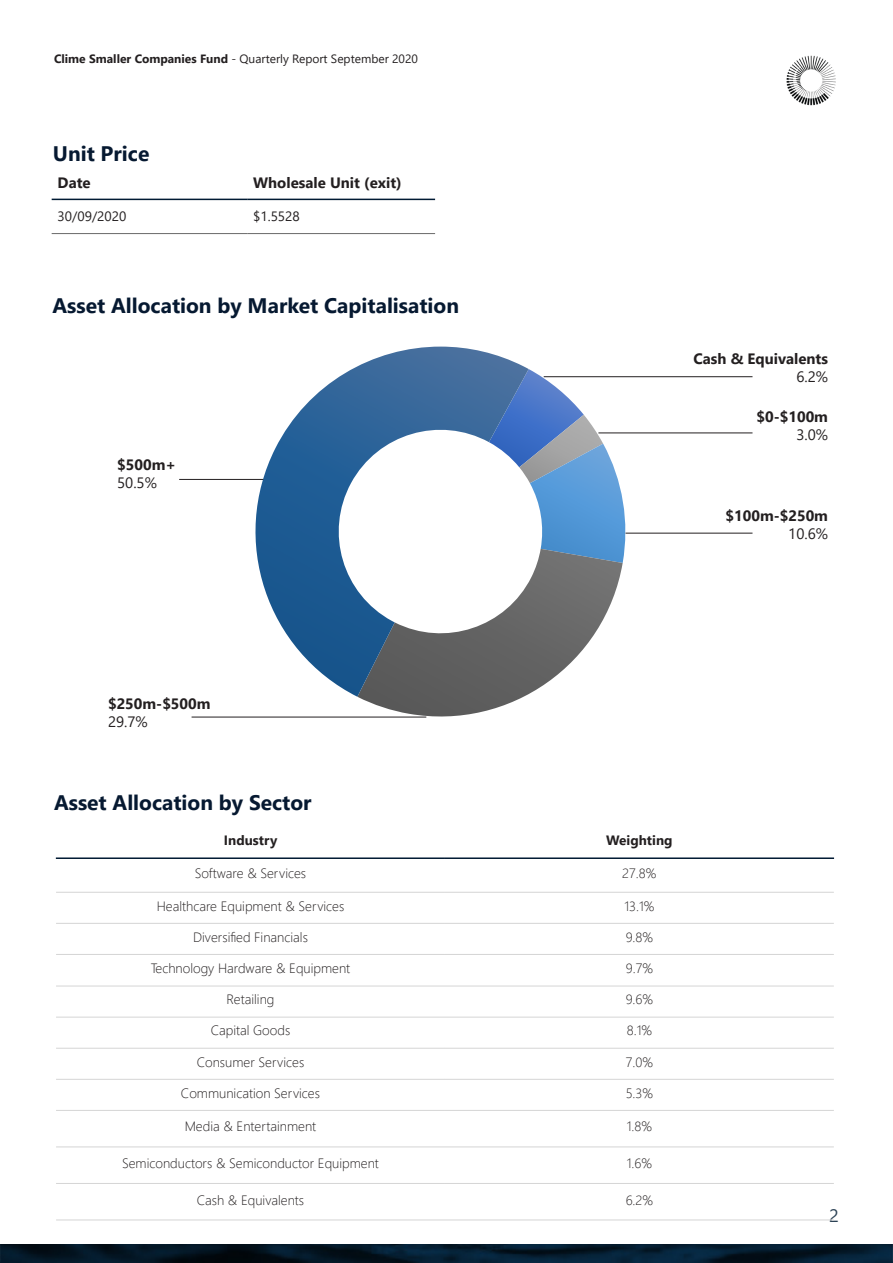
<style>
.page{position:relative;width:893px;height:1263px;background:#fff}
.page>*{position:absolute;margin:0;border:0;box-sizing:border-box;transform-origin:0 0}
.t1{font:700 21px "Segoe UI";color:#061931}
.t2{font:18px "Segoe UI";color:#2c4255}
.t3{font:700 15px "Segoe UI";color:#231f20}
.t4{font:15px "Segoe UI";color:#231f20}
.t5{font:300 13.5px "Segoe UI";color:#231f20}
.t6{font:700 13.5px "Segoe UI";color:#231f20}
.t7{font:13.5px "Segoe UI";color:#231f20}
.t8{font:12px "Segoe UI";color:#231f20}
.s1{font-weight:700}
</style>
<div class="page">
<svg style="left:529px;top:369px;width:101px;height:192px"></svg>
<svg style="left:357px;top:549px;width:266px;height:169px"></svg>
<svg style="left:229px;top:347px;width:300px;height:350px"></svg>
<hr style="left:56px;top:857px;width:389px;height:2px;background:#001a33">
<hr style="left:445px;top:857px;width:389px;height:2px;background:#001a33">
<hr style="left:56px;top:892px;width:389px;height:1px;background:#d5d5d5">
<hr style="left:445px;top:892px;width:389px;height:1px;background:#d5d5d5">
<hr style="left:56px;top:923px;width:389px;height:1px;background:#d5d5d5">
<hr style="left:445px;top:923px;width:389px;height:1px;background:#d5d5d5">
<hr style="left:56px;top:954px;width:389px;height:1px;background:#d5d5d5">
<hr style="left:445px;top:954px;width:389px;height:1px;background:#d5d5d5">
<hr style="left:56px;top:986px;width:389px;height:1px;background:#d5d5d5">
<hr style="left:445px;top:986px;width:389px;height:1px;background:#d5d5d5">
<hr style="left:56px;top:1017px;width:389px;height:1px;background:#d5d5d5">
<hr style="left:445px;top:1017px;width:389px;height:1px;background:#d5d5d5">
<hr style="left:56px;top:1048px;width:389px;height:1px;background:#d5d5d5">
<hr style="left:445px;top:1048px;width:389px;height:1px;background:#d5d5d5">
<hr style="left:56px;top:1079px;width:389px;height:1px;background:#d5d5d5">
<hr style="left:445px;top:1079px;width:389px;height:1px;background:#d5d5d5">
<hr style="left:56px;top:1110px;width:389px;height:1px;background:#d5d5d5">
<hr style="left:445px;top:1110px;width:389px;height:1px;background:#d5d5d5">
<hr style="left:56px;top:1146px;width:389px;height:1px;background:#d5d5d5">
<hr style="left:445px;top:1146px;width:389px;height:1px;background:#d5d5d5">
<hr style="left:56px;top:1183px;width:389px;height:1px;background:#d5d5d5">
<hr style="left:445px;top:1183px;width:389px;height:1px;background:#d5d5d5">
<hr style="left:56px;top:1219px;width:389px;height:1px;background:#d5d5d5">
<hr style="left:445px;top:1219px;width:389px;height:1px;background:#d5d5d5">
<img style="left:0;top:1245px;width:893px;height:18px">
<hr style="left:52px;top:199px;width:195px;height:1px;background:#001a33">
<hr style="left:247px;top:199px;width:188px;height:1px;background:#001a33">
<hr style="left:52px;top:233px;width:195px;height:1px;background:#696969">
<hr style="left:247px;top:233px;width:188px;height:1px;background:#696969">
<hr style="left:544px;top:376px;width:208px;height:1px;background:#231f20">
<hr style="left:626px;top:533px;width:126px;height:1px;background:#231f20">
<hr style="left:192px;top:717px;width:234px;height:1px;background:#231f20">
<hr style="left:179px;top:479px;width:84px;height:1px;background:#231f20">
<img style="left:786px;top:55px;width:50px;height:50px">
<hr style="left:598px;top:433px;width:154px;height:1px;background:#231f20">
<p class="t8" style="left:54px;top:47px;width:365px"><span class="s1">Clime Smaller Companies Fund</span> - Quarterly Report September 2020</p>
<p class="t1" style="left:53px;top:134px;width:98px">Unit Price</p>
<p class="t3" style="left:58px;top:169px;width:35px">Date</p>
<p class="t3" style="left:253px;top:169px;width:150px">Wholesale Unit (exit)</p>
<p class="t7" style="left:58px;top:204px;width:70px">30/09/2020</p>
<p class="t7" style="left:253px;top:204px;width:48px">$1.5528</p>
<p class="t1" style="left:53px;top:285px;width:408px">Asset Allocation by Market Capitalisation</p>
<p class="t3" style="left:117px;top:450px;width:60px">$500m+</p>
<p class="t4" style="left:117px;top:468px;width:41px">50.5%</p>
<p class="t3" style="left:693px;top:345px;width:136px">Cash &amp; Equivalents</p>
<p class="t4" style="left:796px;top:363px;width:33px">6.2%</p>
<p class="t3" style="left:756px;top:402px;width:73px">$0-$100m</p>
<p class="t4" style="left:796px;top:420px;width:33px">3.0%</p>
<p class="t3" style="left:725px;top:501px;width:104px">$100m-$250m</p>
<p class="t4" style="left:788px;top:519px;width:41px">10.6%</p>
<p class="t3" style="left:108px;top:689px;width:104px">$250m-$500m</p>
<p class="t4" style="left:108px;top:707px;width:41px">29.7%</p>
<p class="t1" style="left:54px;top:783px;width:259px">Asset Allocation by Sector</p>
<p class="t6" style="left:224px;top:827px;width:55px">Industry</p>
<p class="t6" style="left:606px;top:827px;width:68px">Weighting</p>
<p class="t5" style="left:195px;top:860px;width:113px">Software &amp; Services</p>
<p class="t5" style="left:622px;top:860px;width:36px">27.8%</p>
<p class="t5" style="left:157px;top:893px;width:189px">Healthcare Equipment &amp; Services</p>
<p class="t5" style="left:624px;top:893px;width:32px">13.1%</p>
<p class="t5" style="left:193px;top:924px;width:116px">Diversified Financials</p>
<p class="t5" style="left:626px;top:924px;width:29px">9.8%</p>
<p class="t5" style="left:151px;top:955px;width:201px">Technology Hardware &amp; Equipment</p>
<p class="t5" style="left:626px;top:955px;width:29px">9.7%</p>
<p class="t5" style="left:226px;top:987px;width:50px">Retailing</p>
<p class="t5" style="left:626px;top:987px;width:29px">9.6%</p>
<p class="t5" style="left:211px;top:1018px;width:81px">Capital Goods</p>
<p class="t5" style="left:627px;top:1018px;width:27px">8.1%</p>
<p class="t5" style="left:197px;top:1049px;width:109px">Consumer Services</p>
<p class="t5" style="left:626px;top:1049px;width:29px">7.0%</p>
<p class="t5" style="left:181px;top:1080px;width:141px">Communication Services</p>
<p class="t5" style="left:626px;top:1080px;width:29px">5.3%</p>
<p class="t5" style="left:185px;top:1114px;width:133px">Media &amp; Entertainment</p>
<p class="t5" style="left:627px;top:1114px;width:27px">1.8%</p>
<p class="t5" style="left:122px;top:1150px;width:258px">Semiconductors &amp; Semiconductor Equipment</p>
<p class="t5" style="left:627px;top:1150px;width:27px">1.6%</p>
<p class="t5" style="left:197px;top:1187px;width:109px">Cash &amp; Equivalents</p>
<p class="t5" style="left:626px;top:1187px;width:29px">6.2%</p>
<h2 class="t2" style="left:829px;top:1199px;width:11px">2</h2>
</div>
